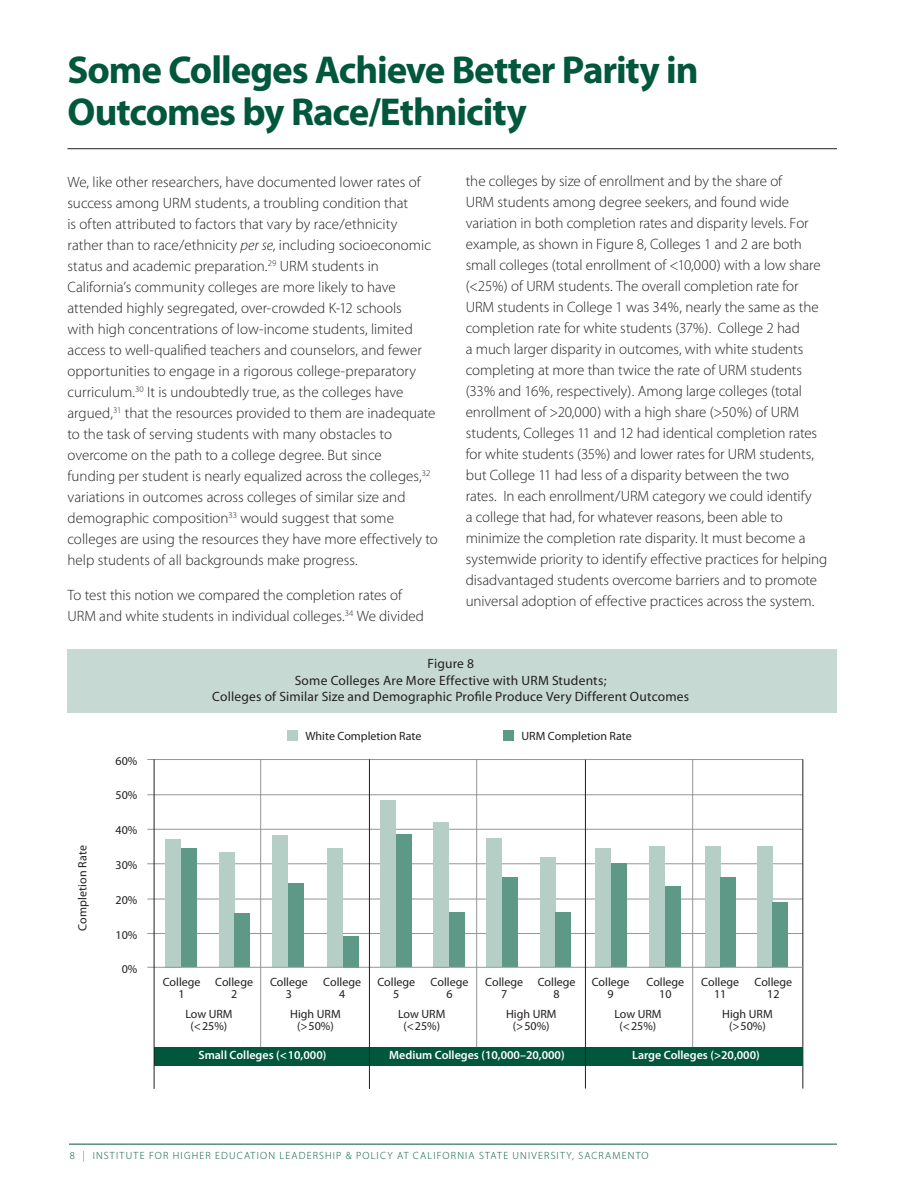
<style>
.page{position:relative;width:918px;height:1188px;background:#fff}
.page>*{position:absolute;margin:0;border:0;box-sizing:border-box;transform-origin:0 0}
.t1{font:700 39px/42px "Myriad Pro";letter-spacing:-.03em;color:#00573c}
.t2{font:15px/21px "Myriad MM 215 600";letter-spacing:-.005em;color:#231f20}
.t3{font:13.5px/16.5px "Myriad MM 400 600";letter-spacing:.015em;color:#231f20;text-align:center}
.t4{font:12px/12px "Myriad Pro";color:#231f20;text-align:center}
.t5{font:600 12px "Myriad Pro";color:#fff}
.t6{font:10.5px "Myriad MM 215 600";letter-spacing:.115em;color:#00573c}
.s1{font-family:"Myriad MM It 215 600"}
</style>
<div class="page">
<hr style="left:69px;top:1144px;width:768px;height:1px;background:#00573c">
<hr style="left:68px;top:148px;width:769px;height:1px;background:#231f20">
<div style="left:68px;top:650px;width:769px;height:63px;background:#c6dad3"></div>
<hr style="left:147px;top:933px;width:656px;height:1px;background:#939598">
<hr style="left:147px;top:899px;width:656px;height:1px;background:#939598">
<hr style="left:147px;top:864px;width:656px;height:1px;background:#939598">
<hr style="left:147px;top:829px;width:656px;height:1px;background:#939598">
<hr style="left:147px;top:795px;width:656px;height:1px;background:#939598">
<hr style="left:147px;top:759px;width:656px;height:1px;background:#939598">
<hr style="left:802px;top:759px;width:1px;height:330px;background:#231f20">
<hr style="left:260px;top:760px;width:1px;height:289px;background:#939598">
<hr style="left:476px;top:760px;width:1px;height:289px;background:#939598">
<hr style="left:692px;top:759px;width:1px;height:290px;background:#939598">
<div style="left:165px;top:839px;width:16px;height:128px;background:#b5cfc7"></div>
<div style="left:219px;top:852px;width:15px;height:115px;background:#b5cfc7"></div>
<div style="left:272px;top:836px;width:16px;height:131px;background:#b5cfc7"></div>
<div style="left:327px;top:849px;width:16px;height:118px;background:#b5cfc7"></div>
<div style="left:380px;top:801px;width:16px;height:166px;background:#b5cfc7"></div>
<div style="left:433px;top:822px;width:16px;height:145px;background:#b5cfc7"></div>
<div style="left:486px;top:838px;width:16px;height:129px;background:#b5cfc7"></div>
<div style="left:540px;top:858px;width:15px;height:109px;background:#b5cfc7"></div>
<div style="left:595px;top:849px;width:16px;height:118px;background:#b5cfc7"></div>
<div style="left:649px;top:846px;width:16px;height:121px;background:#b5cfc7"></div>
<div style="left:705px;top:846px;width:15px;height:121px;background:#b5cfc7"></div>
<div style="left:757px;top:846px;width:15px;height:121px;background:#b5cfc7"></div>
<div style="left:181px;top:849px;width:15px;height:118px;background:#5e9988"></div>
<div style="left:234px;top:913px;width:16px;height:54px;background:#5e9988"></div>
<div style="left:288px;top:883px;width:15px;height:84px;background:#5e9988"></div>
<div style="left:343px;top:936px;width:15px;height:31px;background:#5e9988"></div>
<div style="left:396px;top:834px;width:15px;height:133px;background:#5e9988"></div>
<div style="left:449px;top:912px;width:15px;height:55px;background:#5e9988"></div>
<div style="left:502px;top:878px;width:15px;height:89px;background:#5e9988"></div>
<div style="left:555px;top:912px;width:16px;height:55px;background:#5e9988"></div>
<div style="left:611px;top:864px;width:15px;height:103px;background:#5e9988"></div>
<div style="left:665px;top:886px;width:15px;height:81px;background:#5e9988"></div>
<div style="left:720px;top:878px;width:16px;height:89px;background:#5e9988"></div>
<div style="left:772px;top:902px;width:16px;height:65px;background:#5e9988"></div>
<div style="left:154px;top:1047px;width:648px;height:19px;background:#00573c"></div>
<hr style="left:147px;top:967px;width:656px;height:1px;background:#939598">
<hr style="left:369px;top:760px;width:1px;height:329px;background:#231f20">
<hr style="left:585px;top:760px;width:1px;height:329px;background:#231f20">
<hr style="left:154px;top:760px;width:1px;height:329px;background:#231f20">
<div style="left:288px;top:730px;width:10px;height:11px;background:#b5cfc7"></div>
<div style="left:503px;top:730px;width:11px;height:11px;background:#5e9988"></div>
<h1 class="t1" style="left:68px;top:48px;width:633px">Some Colleges Achieve Better Parity in<br>Outcomes by Race/Ethnicity</h1>
<p class="t2" style="left:466px;top:171px;width:318px">the colleges by size of enrollment and by the share of<br>URM</p>
<p class="t2" style="left:68px;top:172px;width:355px">We, like other researchers, have documented lower rates of success among URM</p>
<p class="t2" style="left:466px;top:192px;width:357px;text-indent:32px">students among degree seekers, and found wide variation in both completion rates and disparity levels. For example, as shown in Figure 8, Colleges 1 and 2 are both small colleges (total enrollment of &lt;10,000) with a low share (&lt;25%) of URM</p>
<p class="t2" style="left:68px;top:193px;width:365px;text-indent:127px">students, a troubling condition that<br>is often attributed to factors that vary by race/ethnicity rather than to race/ethnicity <span class="s1">per se</span>, including socioeconomic status and academic preparation.<sup>29</sup> URM</p>
<p class="t2" style="left:67px;top:256px;width:372px;text-indent:244px">students in California’s community colleges are more likely to have attended highly segregated, over-crowded K-12 schools<br>with high concentrations of low-income students, limited access to well-qualified teachers and counselors, and fewer opportunities to engage in a rigorous college-preparatory curriculum.<sup>30</sup> It is undoubtedly true, as the colleges have argued,<sup>31</sup> that the resources provided to them are inadequate to the task of serving students with many obstacles to overcome on the path to a college degree. But since<br>funding per student is nearly equalized across the colleges,<sup>32 </sup>variations in outcomes across colleges of similar size and demographic composition<sup>33</sup> would suggest that some colleges are using the resources they have more effectively to help students of all backgrounds make progress.</p>
<p class="t2" style="left:67px;top:585px;width:337px">To test this notion we compared the completion rates of<br>URM</p>
<p class="t2" style="left:558px;top:276px;width:242px">students. The overall completion rate for</p>
<p class="t2" style="left:466px;top:297px;width:355px;text-indent:32px">students in College 1 was 34%, nearly the same as the completion rate for white students (37%). College 2 had<br>a much larger disparity in outcomes, with white students completing at more than twice the rate of URM</p>
<p class="t2" style="left:466px;top:297px;width:10px">URM</p>
<p class="t2" style="left:466px;top:360px;width:353px;text-indent:285px">students (33% and 16%, respectively). Among large colleges (total enrollment of &gt;20,000) with a high share (&gt;50%) of URM students, Colleges 11 and 12 had identical completion rates for white students (35%) and lower rates for URM</p>
<p class="t2" style="left:466px;top:444px;width:350px;text-indent:294px">students, but College 11 had less of a disparity between the two rates. I n each enrollment/URM</p>
<p class="t2" style="left:466px;top:486px;width:363px;text-indent:187px">category we could identify<br>a college that had, for whatever reasons, been able to minimize the completion rate disparity. It must become a systemwide priority to identify effective practices for helping disadvantaged students overcome barriers and to promote universal adoption of effective practices across the system.</p>
<p class="t2" style="left:99px;top:606px;width:327px">and white students in individual colleges.<sup>34</sup> We divided</p>
<p class="t3" style="left:212px;top:656px;width:478px">Figure 8<br>Some Colleges Are More Effective with URM Students;<br>Colleges of Similar Size and Demographic Profile Produce Very Different Outcomes</p>
<p class="t4" style="left:76px;top:931px;width:87px;rotate:-90deg">Completion Rate</p>
<p class="t4" style="left:116px;top:755px;width:23px">60%</p>
<p class="t4" style="left:116px;top:789px;width:23px">50%</p>
<p class="t4" style="left:116px;top:823px;width:23px">40%</p>
<p class="t4" style="left:116px;top:859px;width:23px">30%</p>
<p class="t4" style="left:116px;top:894px;width:23px">20%</p>
<p class="t4" style="left:116px;top:928px;width:23px">10%</p>
<p class="t4" style="left:122px;top:963px;width:17px">0%</p>
<p class="t4" style="left:306px;top:729px;width:117px">White Completion Rate</p>
<p class="t4" style="left:522px;top:729px;width:112px">URM Completion Rate</p>
<p class="t4" style="left:215px;top:976px;width:39px">College<br>2</p>
<p class="t4" style="left:270px;top:976px;width:39px">College<br>3</p>
<p class="t4" style="left:323px;top:976px;width:39px">College<br>4</p>
<p class="t4" style="left:431px;top:976px;width:39px">College<br>6</p>
<p class="t4" style="left:485px;top:976px;width:39px">College<br>7</p>
<p class="t4" style="left:538px;top:976px;width:39px">College<br>8</p>
<p class="t4" style="left:592px;top:976px;width:39px">College<br>9</p>
<p class="t4" style="left:647px;top:976px;width:39px">College<br>10</p>
<p class="t4" style="left:701px;top:976px;width:39px">College<br>11</p>
<p class="t4" style="left:755px;top:976px;width:39px">College<br>12</p>
<p class="t4" style="left:163px;top:976px;width:39px">College<br>1</p>
<p class="t4" style="left:185px;top:1008px;width:49px">Low URM (&lt;25%)</p>
<p class="t4" style="left:398px;top:1008px;width:49px">Low URM (&lt;25%)</p>
<p class="t4" style="left:614px;top:1008px;width:49px">Low URM (&lt;25%)</p>
<p class="t4" style="left:378px;top:976px;width:39px">College<br>5</p>
<p class="t4" style="left:290px;top:1008px;width:52px">High URM (&gt;50%)</p>
<p class="t4" style="left:506px;top:1008px;width:52px">High URM (&gt;50%)</p>
<p class="t4" style="left:722px;top:1008px;width:52px">High URM (&gt;50%)</p>
<p class="t5" style="left:198px;top:1048px;width:129px">Small Colleges (&lt;10,000)</p>
<p class="t5" style="left:389px;top:1048px;width:177px">Medium Colleges (10,000–20,000)</p>
<p class="t5" style="left:632px;top:1048px;width:129px">Large Colleges (&gt;20,000)</p>
<p class="t6" style="left:70px;top:1151px;width:174px">8 | inst itut E for higher educat</p>
<p class="t6" style="left:257px;top:1151px;width:229px">ion leadersh ip &amp; policy at california state</p>
<p class="t6" style="left:513px;top:1151px;width:73px">universit y, sac</p>
<p class="t6" style="left:599px;top:1151px;width:52px">ramento</p>
</div>
